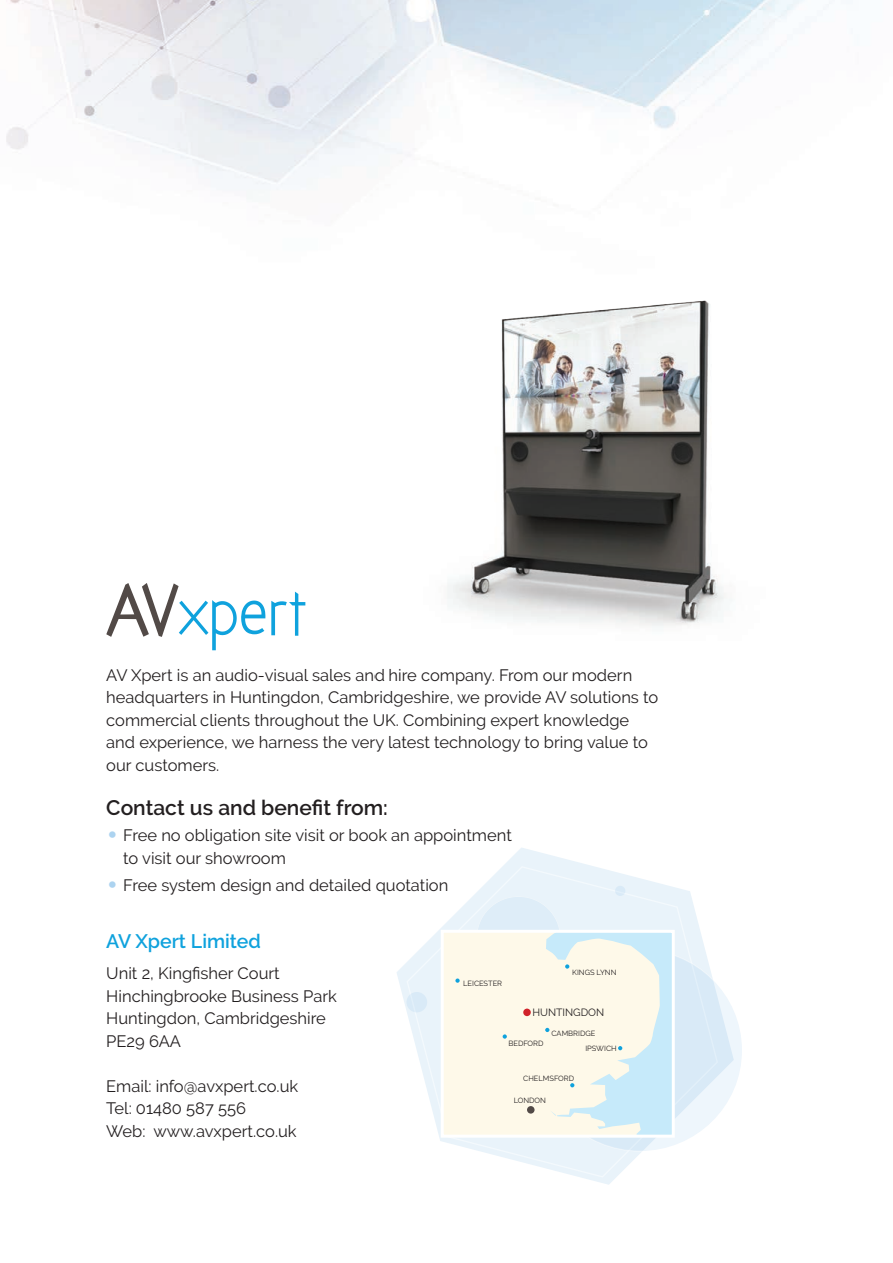
<style>
.page{position:relative;width:893px;height:1263px;background:#fff}
.page>*{position:absolute;margin:0;border:0;box-sizing:border-box;transform-origin:0 0}
.t1{font:600 21px "Raleway";color:#231f20}
.t2{font:600 19.5px "Raleway";color:#0fa2dd}
.t3{font:16.5px/22.5px "Raleway";color:#231f20}
.t4{font:10.5px "Raleway";color:#231f20}
.t5{font:7.5px/15.5px "Raleway";color:#231f20}
.s1{font-size:36px;color:#acd3f0}
</style>
<div class="page">
<svg style="left:397px;top:848px;width:218px;height:337px"></svg>
<svg style="left:406px;top:865px;width:307px;height:313px"></svg>
<div style="left:477px;top:896px;width:83px;height:83px;background:#deedf8;border-radius:50%"></div>
<svg style="left:538px;top:949px;width:204px;height:202px;background:#e0eef8"></svg>
<div style="left:406px;top:992px;width:21px;height:20px;background:#d9eaf7;border-radius:50%"></div>
<div style="left:615px;top:886px;width:10px;height:10px;background:#d9eaf7;border-radius:50%"></div>
<img style="left:6px;top:0;width:825px;height:190px">
<svg style="left:106px;top:583px;width:159px;height:67px"></svg>
<svg style="left:271px;top:592px;width:34px;height:44px"></svg>
<div style="left:442px;top:931px;width:231px;height:205px;background:#fef9e9"></div>
<div style="left:523px;top:1008px;width:8px;height:8px;background:#d1232a;border-radius:50%"></div>
<div style="left:527px;top:1106px;width:8px;height:7px;background:#524a47;border-radius:50%"></div>
<svg style="left:503px;top:1034px;width:4px;height:5px"></svg>
<svg style="left:455px;top:978px;width:5px;height:5px"></svg>
<svg style="left:545px;top:934px;width:126px;height:200px"></svg>
<div style="left:441px;top:930px;width:234px;height:208px;border:3px solid #fff"></div>
<img style="left:447px;top:300px;width:278px;height:327px">
<p class="t3" style="left:106px;top:664px;width:553px">AV Xpert is an audio-visual sales and hire company. From our modern headquarters in Huntingdon, Cambridgeshire, we provide AV solutions to commercial clients throughout the UK. Combining expert knowledge and experience, we harness the very latest technology to bring value to our customers.</p>
<p class="t1" style="left:106px;top:795px;width:283px">Contact us and benefit from:</p>
<p class="t3" style="left:123px;top:824px;width:390px;text-indent:-17px"><span class="s1">•</span> Free no obligation site visit or book an appointment to visit our showroom</p>
<p class="t3" style="left:106px;top:873px;width:344px"><span class="s1">•</span> Free system design and detailed quotation</p>
<p class="t2" style="left:106px;top:930px;width:156px">AV Xpert Limited</p>
<p class="t3" style="left:106px;top:962px;width:232px">Unit 2, Kingfisher Court<br>Hinchingbrooke Business Park<br>Huntingdon, Cambridgeshire<br>PE29 6AA</p>
<p class="t3" style="left:106px;top:1075px;width:193px">Email: info@avxpert.co.uk<br>Tel: 01480 587 556<br>Web: www.avxpert.co.uk</p>
<p class="t5" style="left:572px;top:964px;width:46px">KINGS LYNN</p>
<p class="t5" style="left:463px;top:975px;width:40px">LEICESTER</p>
<p class="t4" style="left:532px;top:1007px;width:73px">HUNTINGDON</p>
<p class="t5" style="left:508px;top:1036px;width:37px">BEDFORD</p>
<p class="t5" style="left:585px;top:1025px;width:33px;text-indent:-34px">CAMBRIDGE<br>IPSWICH</p>
<p class="t5" style="left:523px;top:1070px;width:52px">CHELMSFORD</p>
<p class="t5" style="left:514px;top:1093px;width:34px">LONDON</p>
</div>
